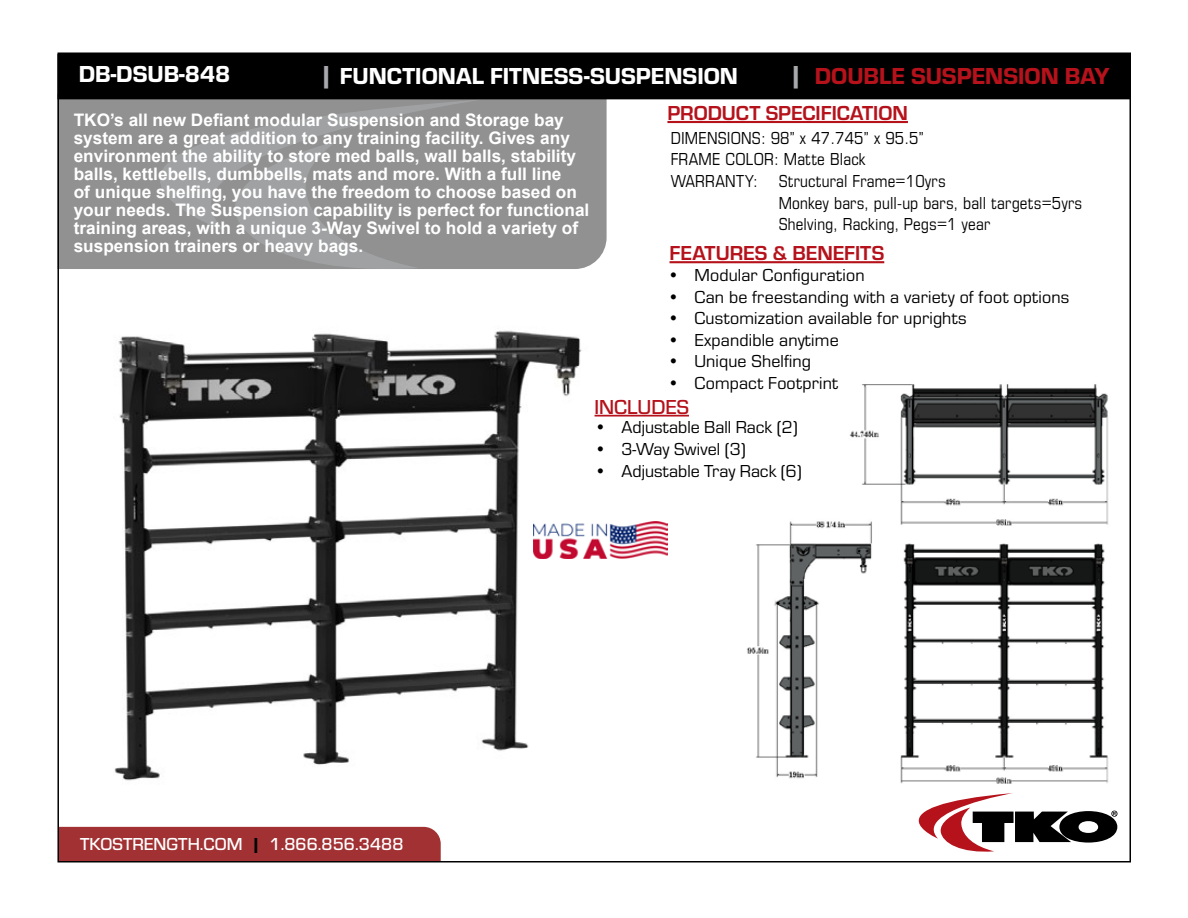
<style>
.page{position:relative;width:1188px;height:918px;background:#fff}
.page>*{position:absolute;margin:0;border:0;box-sizing:border-box;transform-origin:0 0}
.t1{font:24px "Eurostile Hea";color:#fff}
.t2{font:24px "Eurostile Hea";color:#b5121b}
.t3{font:700 21px "Eurostile";color:#b5121b}
.t4{font:500 21px "Eurostile";color:#b5121b}
.t5{font:18px "Eurostile";letter-spacing:.01em;color:#000}
.t6{font:18px "Eurostile Con";letter-spacing:.01em;color:#000}
.t7{font:500 18px "Eurostile";color:#fff}
.t8{font:700 17.25px/18px "Arial";color:#fff}
.s1{font-size:27px;color:#a7a9ac}
.s2{font-family:"Eurostile Hea";font-weight:400;color:#000}
</style>
<div class="page">
<img style="left:72px;top:330px;width:545px;height:497px">
<img style="left:617px;top:384px;width:492px;height:400px">
<div style="left:60px;top:99px;width:547px;height:170px;background:#919191"></div>
<hr style="left:667px;top:121px;width:241px;height:2px;background:#b5121b">
<hr style="left:670px;top:261px;width:214px;height:2px;background:#b5121b">
<hr style="left:595px;top:415px;width:94px;height:2px;background:#b5121b">
<svg style="left:158px;top:99px;width:326px;height:170px;background:#949595"></svg>
<div style="left:58px;top:55px;width:1072px;height:44px;background:#000"></div>
<div style="left:60px;top:827px;width:381px;height:32px;background:#a13133"></div>
<svg style="left:918px;top:793px;width:200px;height:59px"></svg>
<img style="left:534px;top:521px;width:133px;height:38px">
<h1 class="t1" style="left:79px;top:57px;width:153px">DB-DSUB-848</h1>
<h1 class="t1" style="left:320px;top:59px;width:420px"><span class="s1">|</span> FUNCTIONAL FITNESS-SUSPENSION</h1>
<h1 class="t2" style="left:789px;top:59px;width:322px"><span class="s1">|</span> DOUBLE SUSPENSION BAY</h1>
<p class="t8" style="left:74px;top:111px;width:517px">TKO’s all new Defiant modular Suspension and Storage bay system are a great addition to any training facility. Gives any environment the ability to store med balls, wall balls, stability balls, kettlebells, dumbbells, mats and more. With a full line<br>of unique shelfing, you have the freedom to choose based on your needs. The Suspension capability is perfect for functional training areas, with a unique 3-Way Swivel to hold a variety of suspension trainers or heavy bags.</p>
<p class="t3" style="left:667px;top:98px;width:242px">PRODUCT SPECIFICATION</p>
<p class="t6" style="left:671px;top:126px;width:255px">DIMENSIONS: 98” x 47.745” x 95.5”</p>
<p class="t6" style="left:671px;top:147px;width:196px">FRAME COLOR: Matte Black</p>
<p class="t6" style="left:671px;top:169px;width:277px">WARRANTY: Structural Frame=10yrs</p>
<p class="t6" style="left:779px;top:190px;width:305px">Monkey bars, pull-up bars, ball targets=5yrs</p>
<p class="t6" style="left:779px;top:212px;width:213px">Shelving, Racking, Pegs=1 year</p>
<p class="t5" style="left:667px;top:263px;width:199px">• Modular Configuration</p>
<p class="t5" style="left:667px;top:284px;width:403px">• Can be freestanding with a variety of foot options</p>
<p class="t5" style="left:667px;top:306px;width:301px">• Customization available for uprights</p>
<p class="t5" style="left:667px;top:328px;width:173px">• Expandible anytime</p>
<p class="t5" style="left:667px;top:349px;width:145px">• Unique Shelfing</p>
<p class="t5" style="left:667px;top:371px;width:172px">• Compact Footprint</p>
<p class="t3" style="left:670px;top:238px;width:216px">FEATURES &amp; BENEFITS</p>
<p class="t7" style="left:80px;top:831px;width:325px">TKOSTRENGTH.COM <span class="s2">|</span> 1.866.856.3488</p>
<p class="t4" style="left:595px;top:392px;width:96px">INCLUDES</p>
<p class="t5" style="left:595px;top:415px;width:205px">• Adjustable Ball Rack (2)</p>
<p class="t5" style="left:595px;top:437px;width:153px">• 3-Way Swivel (3)</p>
<p class="t5" style="left:595px;top:458px;width:209px">• Adjustable Tray Rack (6)</p>
</div>
